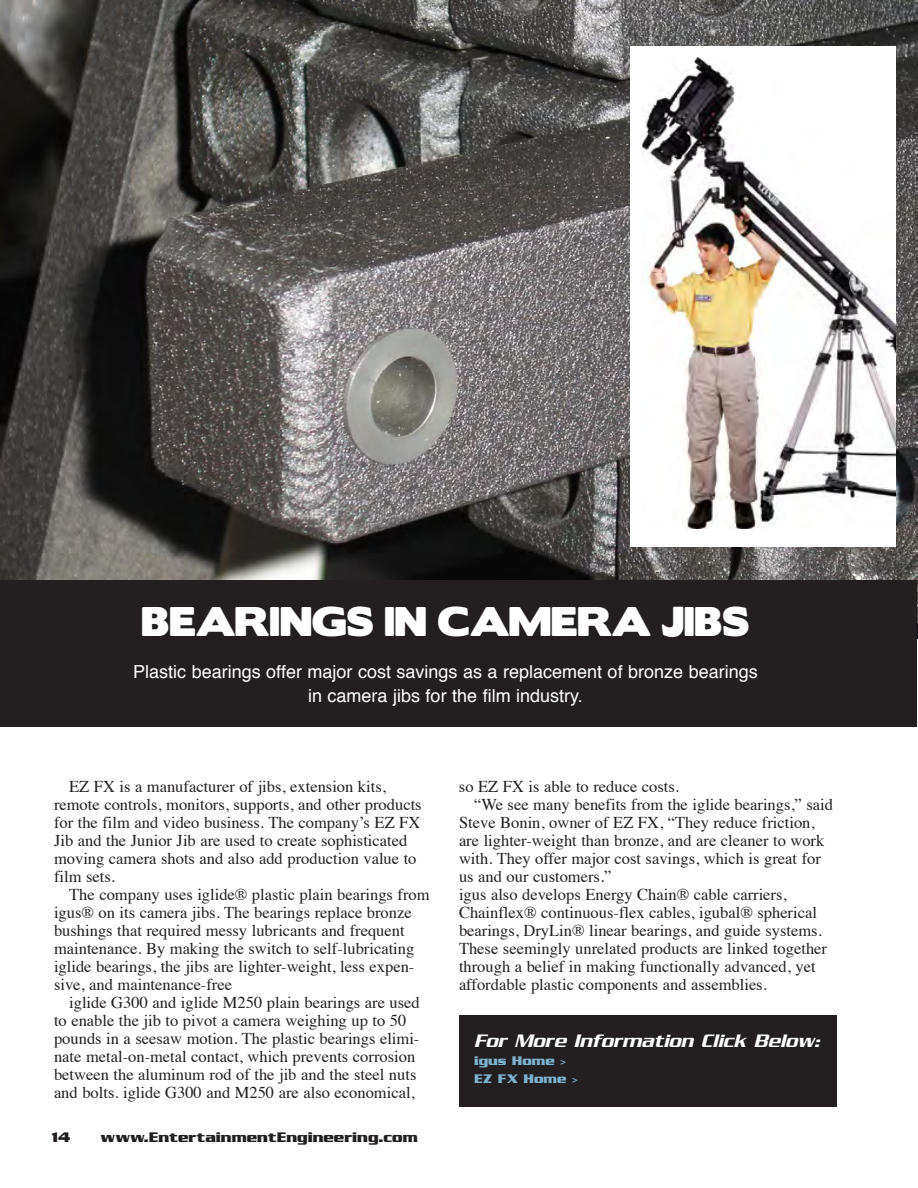
<style>
.page{position:relative;width:918px;height:1188px;background:#fff}
.page>*{position:absolute;margin:0;border:0;box-sizing:border-box;transform-origin:0 0}
.BODY{font:36.9px "Boris Black Bloxx";color:#fff}
.BODY-2{font:italic 19.5px "Serpentine ICG";color:#fff}
.BODY-3{font:18px/24px "Helvetica";color:#fff;text-align:center}
.BODY-4{font:16.5px/18px "Times";color:#231f20}
.t1{font:700 15px "Serpentine ICG";color:#231f20}
.BODY-5{font:700 13.5px "Serpentine ICG";color:#7db1cd}
</style>
<div class="page">
<img style="left:0;top:0;width:918px;height:639px">
<div style="left:459px;top:1016px;width:378px;height:91px;background:#231f20"></div>
<div style="left:630px;top:46px;width:266px;height:501px;background:#fff"></div>
<img style="left:643px;top:58px;width:253px;height:471px">
<div style="left:1px;top:580px;width:916px;height:147px;background:#231f20"></div>
<p class="BODY" style="left:142px;top:593px;width:609px">BEARINGS IN CAMERA JIBS</p>
<p class="BODY-3" style="left:133px;top:660px;width:626px">Plastic bearings offer major cost savings as a replacement of bronze bearings in camera jibs for the film industry.</p>
<p class="BODY-4" style="left:54px;top:776px;width:369px;text-indent:15px">EZ FX is a manufacturer of jibs, extension kits, remote controls, monitors, supports, and other products for the film and video business. The company’s EZ FX Jib and the Junior Jib are used to create sophisticated moving camera shots and also add production value to film sets.</p>
<p class="BODY-4" style="left:54px;top:884px;width:377px;text-indent:15px">The company uses iglide® plastic plain bearings from igus® on its camera jibs. The bearings replace bronze bushings that required messy lubricants and frequent maintenance. By making the switch to self-lubricating iglide bearings, the jibs are lighter-weight, less expen&shy;sive, and maintenance-free</p>
<p class="BODY-4" style="left:54px;top:992px;width:367px;text-indent:15px">iglide G300 and iglide M250 plain bearings are used to enable the jib to pivot a camera weighing up to 50 pounds in a seesaw motion. The plastic bearings elimi&shy;nate metal-on-metal contact, which prevents corrosion between the aluminum rod of the jib and the steel nuts and bolts. iglide G300 and M250 are also economical,</p>
<p class="t1" style="left:52px;top:1128px;width:21px">14</p>
<p class="t1" style="left:101px;top:1128px;width:319px">www.EntertainmentEngineering.com</p>
<p class="BODY-4" style="left:459px;top:776px;width:222px">so EZ FX is able to reduce costs.</p>
<p class="BODY-4" style="left:459px;top:794px;width:376px;text-indent:15px">“We see many benefits from the iglide bearings,” said Steve Bonin, owner of EZ FX, “They reduce friction, are lighter-weight than bronze, and are cleaner to work with. They offer major cost savings, which is great for us and our customers.”</p>
<p class="BODY-4" style="left:459px;top:884px;width:370px">igus also develops Energy Chain® cable carriers, Chainflex® continuous-flex cables, igubal® spherical bearings, DryLin® linear bearings, and guide systems.<br>These seemingly unrelated products are linked together through a belief in making functionally advanced, yet affordable plastic components and assemblies.</p>
<p class="BODY-2" style="left:474px;top:1030px;width:347px">For More Information Click Below:</p>
<p class="BODY-5" style="left:474px;top:1053px;width:93px">igus Home &gt;</p>
<p class="BODY-5" style="left:474px;top:1071px;width:105px">EZ FX Home &gt;</p>
</div>
